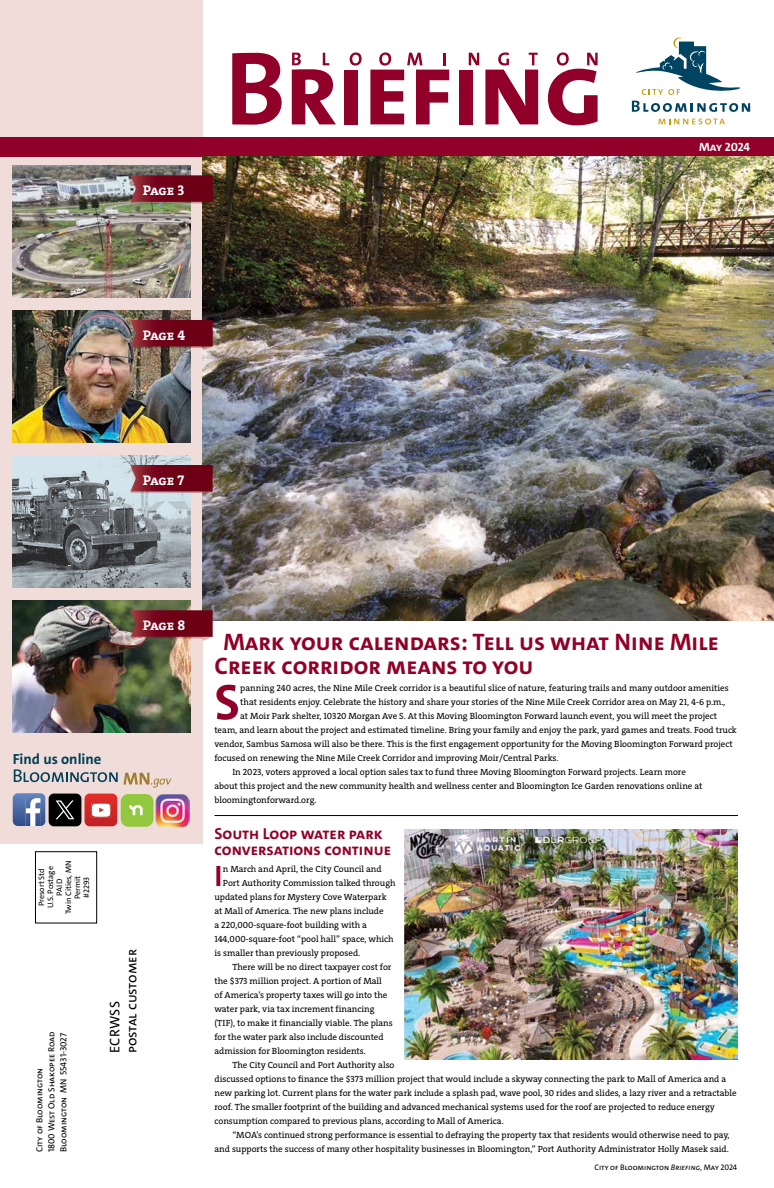
<style>
.page{position:relative;width:774px;height:1188px;background:#fff}
.page>*{position:absolute;margin:0;border:0;box-sizing:border-box;transform-origin:0 0}
.t1{font:700 50.5px "The Sans";color:#910028}
.t2{font:700 29.7px "The Sans";color:#910028}
.t3{font:700 24px/24px "The Sans";color:#910028}
.t4{font:700 16px/16px "The Sans";color:#910028}
.t5{font:700 14.7px "The Sans";color:#003e57}
.t6{font:14px/17px "The Sans";color:#000}
.t7{font:700 14px "The Serif";letter-spacing:-.025em;color:#fff}
.t8{font:700 12px "The Sans";letter-spacing:-.02em;color:#fff}
.t9{font:9px "The Serif";color:#000}
.t10{font:9px/12px "The Sans";color:#000}
.t11{font:8px/9px "The Sans";color:#000;text-align:center}
.s1{font-style:italic}
</style>
<div class="page">
<div style="left:35px;top:851px;width:62px;height:73px;border:1px solid #000"></div>
<div style="left:0;top:0;width:202px;height:843px;background:#f0dcd8"></div>
<div style="left:0;top:137px;width:774px;height:20px;background:#910028"></div>
<svg style="left:658px;top:119px;width:67px;height:5px"></svg>
<svg style="left:631px;top:38px;width:120px;height:74px"></svg>
<svg style="left:232px;top:53px;width:50px;height:72px"></svg>
<div style="left:344px;top:70px;width:13px;height:54px;background:#910028"></div>
<div style="left:459px;top:70px;width:13px;height:54px;background:#910028"></div>
<svg style="left:292px;top:53px;width:44px;height:71px"></svg>
<svg style="left:350px;top:52px;width:12px;height:14px"></svg>
<svg style="left:370px;top:52px;width:79px;height:72px"></svg>
<svg style="left:469px;top:53px;width:10px;height:12px"></svg>
<svg style="left:485px;top:52px;width:53px;height:72px"></svg>
<svg style="left:548px;top:52px;width:50px;height:73px"></svg>
<img style="left:13px;top:601px;width:177px;height:132px">
<img style="left:12px;top:166px;width:178px;height:132px">
<img style="left:12px;top:456px;width:178px;height:132px">
<img style="left:12px;top:311px;width:178px;height:132px">
<img style="left:202px;top:157px;width:572px;height:464px">
<img style="left:405px;top:829px;width:333px;height:230px">
<svg style="left:14px;top:769px;width:104px;height:13px"></svg>
<svg style="left:124px;top:773px;width:47px;height:15px"></svg>
<svg style="left:13px;top:793px;width:32px;height:33px"></svg>
<div style="left:49px;top:794px;width:32px;height:32px;background:#000;border-radius:5px"></div>
<svg style="left:85px;top:794px;width:32px;height:32px"></svg>
<img style="left:156px;top:794px;width:34px;height:33px">
<div style="left:121px;top:794px;width:32px;height:33px;background:#92c83e;border-radius:8px"></div>
<svg style="left:129px;top:805px;width:14px;height:10px"></svg>
<svg style="left:130px;top:175px;width:83px;height:31px;background:#781f2b"></svg>
<svg style="left:130px;top:320px;width:83px;height:31px;background:#791d2b"></svg>
<svg style="left:130px;top:465px;width:83px;height:31px;background:#842a3b"></svg>
<svg style="left:130px;top:610px;width:83px;height:31px;background:#7b202c"></svg>
<svg style="left:56px;top:800px;width:18px;height:19px"></svg>
<hr style="left:215px;top:815px;width:523px;height:1px;background:#000">
<h3 class="t7" style="left:143px;top:181px;width:43px">Page 3</h3>
<h3 class="t7" style="left:143px;top:326px;width:44px">Page 4</h3>
<h3 class="t8" style="left:699px;top:140px;width:53px">May 2024</h3>
<h3 class="t7" style="left:143px;top:471px;width:43px">Page 7</h3>
<h3 class="t7" style="left:143px;top:616px;width:44px">Page 8</h3>
<h3 class="t5" style="left:13px;top:749px;width:90px">Find us online</h3>
<p class="t11" style="left:37px;top:914px;width:55px;rotate:-90deg">Presort Std<br>U.S. Postage<br>PAID<br>Twin Cities, MN<br>Permit<br>#2293</p>
<p class="t10" style="left:33px;top:1152px;width:122px;rotate:-90deg">City of Bloomington<br>1800 West Old Shakopee Road<br>Bloomington MN 55431-3027</p>
<h3 class="t6" style="left:106px;top:1053px;width:105px;rotate:-90deg">ECRWSS<br>postal customer</h3>
<h3 class="t3" style="left:214px;top:630px;width:506px;text-indent:9px">Mark your calendars: Tell us what Nine Mile<br>Creek corridor means to you</h3>
<h1 class="t1" style="left:214px;top:670px;width:27px">S</h1>
<p class="t9" style="left:240px;top:682px;width:490px">panning 240 acres, the Nine Mile Creek corridor is a beautiful slice of nature, featuring trails and many outdoor amenities</p>
<p class="t9" style="left:240px;top:696px;width:487px">that residents enjoy. Celebrate the history and share your stories of the Nine Mile Creek Corridor area on May 21, 4-6 p.m.,</p>
<p class="t9" style="left:240px;top:710px;width:478px">at Moir Park shelter, 10320 Morgan Ave S. At this Moving Bloomington Forward launch event, you will meet the project</p>
<p class="t9" style="left:214px;top:724px;width:524px">team, and learn about the project and estimated timeline. Bring your family and enjoy the park, yard games and treats. Food truck</p>
<p class="t9" style="left:214px;top:738px;width:520px">vendor, Sambus Samosa will also be there. This is the first engagement opportunity for the Moving Bloomington Forward project</p>
<p class="t9" style="left:214px;top:752px;width:346px">focused on renewing the Nine Mile Creek Corridor and improving Moir/Central Parks.</p>
<p class="t9" style="left:232px;top:766px;width:455px">In 2023, voters approved a local option sales tax to fund three Moving Bloomington Forward projects. Learn more</p>
<p class="t9" style="left:214px;top:781px;width:489px">about this project and the new community health and wellness center and Bloomington Ice Garden renovations online at</p>
<p class="t9" style="left:214px;top:795px;width:104px">bloomingtonforward.org.</p>
<h3 class="t4" style="left:214px;top:826px;width:178px">South Loop water park conversations continue</h3>
<h2 class="t2" style="left:214px;top:857px;width:10px">I</h2>
<p class="t9" style="left:223px;top:863px;width:160px">n March and April, the City Council and</p>
<p class="t9" style="left:223px;top:877px;width:174px">Port Authority Commission talked through</p>
<p class="t9" style="left:215px;top:891px;width:174px">updated plans for Mystery Cove Waterpark</p>
<p class="t9" style="left:215px;top:905px;width:171px">at Mall of America. The new plans include</p>
<p class="t9" style="left:215px;top:919px;width:154px">a 220,000-square-foot building with a</p>
<p class="t9" style="left:215px;top:933px;width:181px">144,000-square-foot “pool hall” space, which</p>
<p class="t9" style="left:215px;top:947px;width:147px">is smaller than previously proposed.</p>
<p class="t9" style="left:233px;top:961px;width:160px">There will be no direct taxpayer cost for</p>
<p class="t9" style="left:215px;top:975px;width:169px">the $373 million project. A portion of Mall</p>
<p class="t9" style="left:215px;top:989px;width:174px">of America’s property taxes will go into the</p>
<p class="t9" style="left:215px;top:1003px;width:162px">water park, via tax increment financing</p>
<p class="t9" style="left:215px;top:1017px;width:180px">(TIF), to make it financially viable. The plans</p>
<p class="t9" style="left:215px;top:1031px;width:171px">for the water park also include discounted</p>
<p class="t9" style="left:215px;top:1045px;width:153px">admission for Bloomington residents.</p>
<p class="t9" style="left:233px;top:1059px;width:164px">The City Council and Port Authority also</p>
<p class="t9" style="left:215px;top:1073px;width:513px">discussed options to finance the $373 million project that would include a skyway connecting the park to Mall of America and a</p>
<p class="t9" style="left:215px;top:1087px;width:524px">new parking lot. Current plans for the water park include a splash pad, wave pool, 30 rides and slides, a lazy river and a retractable</p>
<p class="t9" style="left:215px;top:1101px;width:502px">roof. The smaller footprint of the building and advanced mechanical systems used for the roof are projected to reduce energy</p>
<p class="t9" style="left:215px;top:1115px;width:291px">consumption compared to previous plans, according to Mall of America.</p>
<p class="t9" style="left:233px;top:1129px;width:499px">“MOA’s continued strong performance is essential to defraying the property tax that residents would otherwise need to pay,</p>
<p class="t9" style="left:215px;top:1143px;width:516px">and supports the success of many other hospitality businesses in Bloomington,” Port Authority Administrator Holly Masek said.</p>
<p class="t11" style="left:594px;top:1163px;width:144px">City of Bloomington <span class="s1">Briefing</span>, May 2024</p>
</div>
